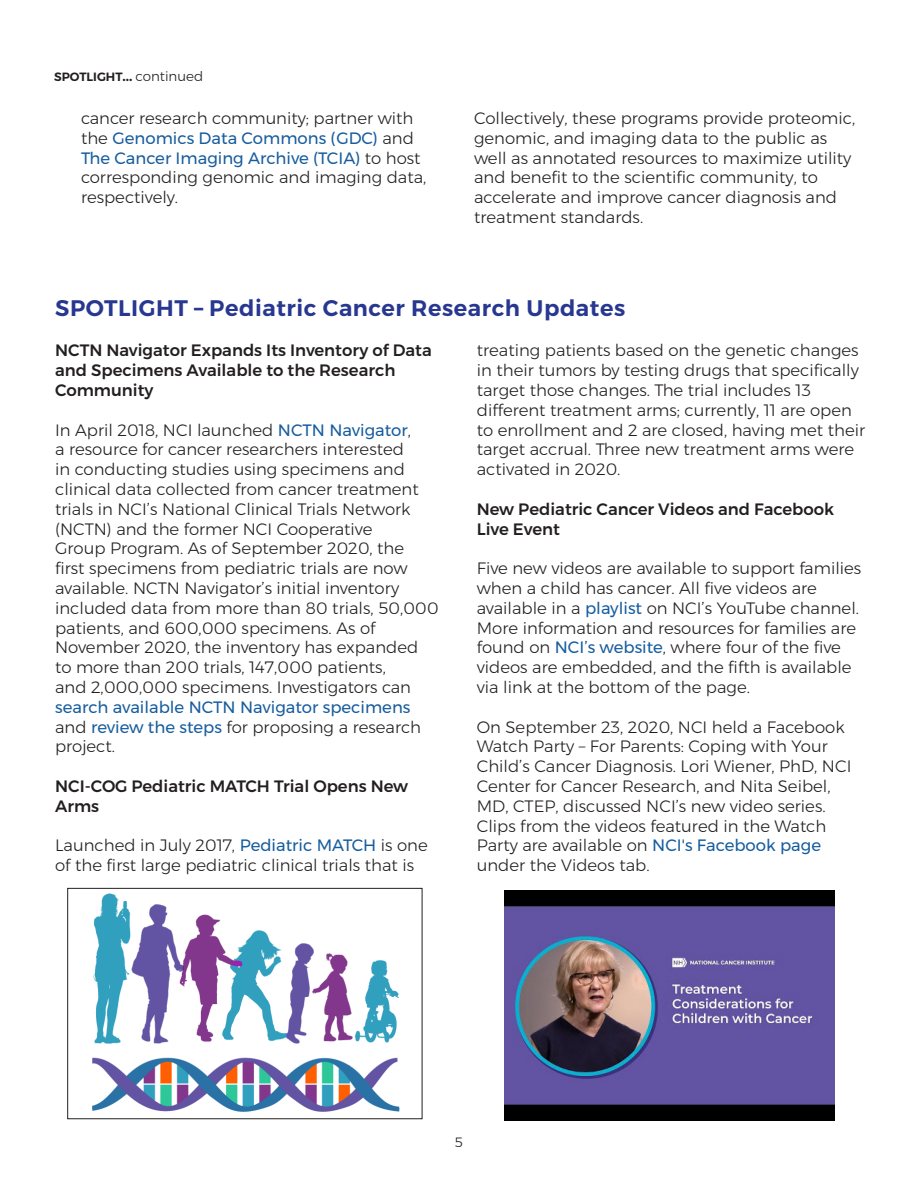
<style>
.page{position:relative;width:918px;height:1188px;background:#fff}
.page>*{position:absolute;margin:0;border:0;box-sizing:border-box;transform-origin:0 0}
.t1{font:600 22.5px "Montserrat";letter-spacing:.025em;color:#283890}
.t2{font:300 16.5px/19.8px "Montserrat";color:#231f20}
.t3{font:500 16.5px/19.8px "Montserrat";color:#231f20}
.t4{font:300 13.5px "Montserrat";color:#231f20}
.t5{font:600 12px "Montserrat";color:#231f20}
.s1{font-weight:700;font-size:13.5px}
.s2{font-weight:300;font-size:13.5px}
.s3{font-weight:400;color:#175d9e}
.s4{font-weight:700}
</style>
<div class="page">
<img style="left:92px;top:893px;width:308px;height:219px">
<div style="left:68px;top:888px;width:354px;height:231px;border:1px solid #231f20"></div>
<img style="left:504px;top:890px;width:330px;height:230px">
<p class="t5" style="left:54px;top:67px;width:151px">SPOTLIGHT<span class="s1">...</span> <span class="s2">continued</span></p>
<p class="t2" style="left:81px;top:108px;width:347px">cancer research community; partner with the <span class="s3">Genomics Data Commons (GDC)</span> and <span class="s3">The Cancer Imaging Archive (TCIA)</span> to host corresponding genomic and imaging data, respectively.</p>
<p class="t2" style="left:474px;top:108px;width:383px">Collectively, these programs provide proteomic, genomic, and imaging data to the public as well as annotated resources to maximize utility and benefit to the scientific community, to accelerate and improve cancer diagnosis and treatment standards.</p>
<p class="t1" style="left:55px;top:290px;width:572px">SPOTLIGHT <span class="s4">–</span> Pediatric Cancer Research Updates</p>
<p class="t3" style="left:55px;top:341px;width:378px">NCTN Navigator Expands Its Inventory of Data and Specimens Available to the Research<br>Community</p>
<p class="t2" style="left:55px;top:420px;width:385px">In April 2018, NCI launched <span class="s3">NCTN Navigator</span>,<br>a resource for cancer researchers interested<br>in conducting studies using specimens and clinical data collected from cancer treatment trials in NCI’s National Clinical Trials Network (NCTN) and the former NCI Cooperative<br>Group Program. As of September 2020, the<br>first specimens from pediatric trials are now available. NCTN Navigator’s initial inventory included data from more than 80 trials, 50,000 patients, and 600,000 specimens. As of November 2020, the inventory has expanded to more than 200 trials, 147,000 patients,<br>and 2,000,000 specimens. Investigators can <span class="s3">search available NCTN Navigator specimens </span>and <span class="s3">review the steps</span> for proposing a research project.</p>
<p class="t3" style="left:55px;top:776px;width:354px">NCI-COG Pediatric MATCH Trial Opens New<br>Arms</p>
<p class="t2" style="left:55px;top:835px;width:374px">Launched in July 2017, <span class="s3">Pediatric MATCH</span> is one of the first large pediatric clinical trials that is</p>
<p class="t2" style="left:477px;top:340px;width:390px">treating patients based on the genetic changes in their tumors by testing drugs that specifically target those changes. The trial includes 13 different treatment arms; currently, 11 are open to enrollment and 2 are closed, having met their target accrual. Three new treatment arms were activated in 2020.</p>
<p class="t3" style="left:477px;top:499px;width:359px">New Pediatric Cancer Videos and Facebook<br>Live Event</p>
<p class="t2" style="left:477px;top:558px;width:386px">Five new videos are available to support families when a child has cancer. All five videos are available in a <span class="s3">playlist</span> on NCI’s YouTube channel.<br>More information and resources for families are found on <span class="s3">NCI’s website</span>, where four of the five videos are embedded, and the fifth is available via link at the bottom of the page.</p>
<p class="t2" style="left:477px;top:717px;width:376px">On September 23, 2020, NCI held a Facebook Watch Party – For Parents: Coping with Your Child’s Cancer Diagnosis. Lori Wiener, PhD, NCI Center for Cancer Research, and Nita Seibel, MD, CTEP, discussed NCI’s new video series.<br>Clips from the videos featured in the Watch Party are available on <span class="s3">NCI's Facebook page </span>under the Videos tab.</p>
<p class="t4" style="left:454px;top:1132px;width:10px">5</p>
</div>
